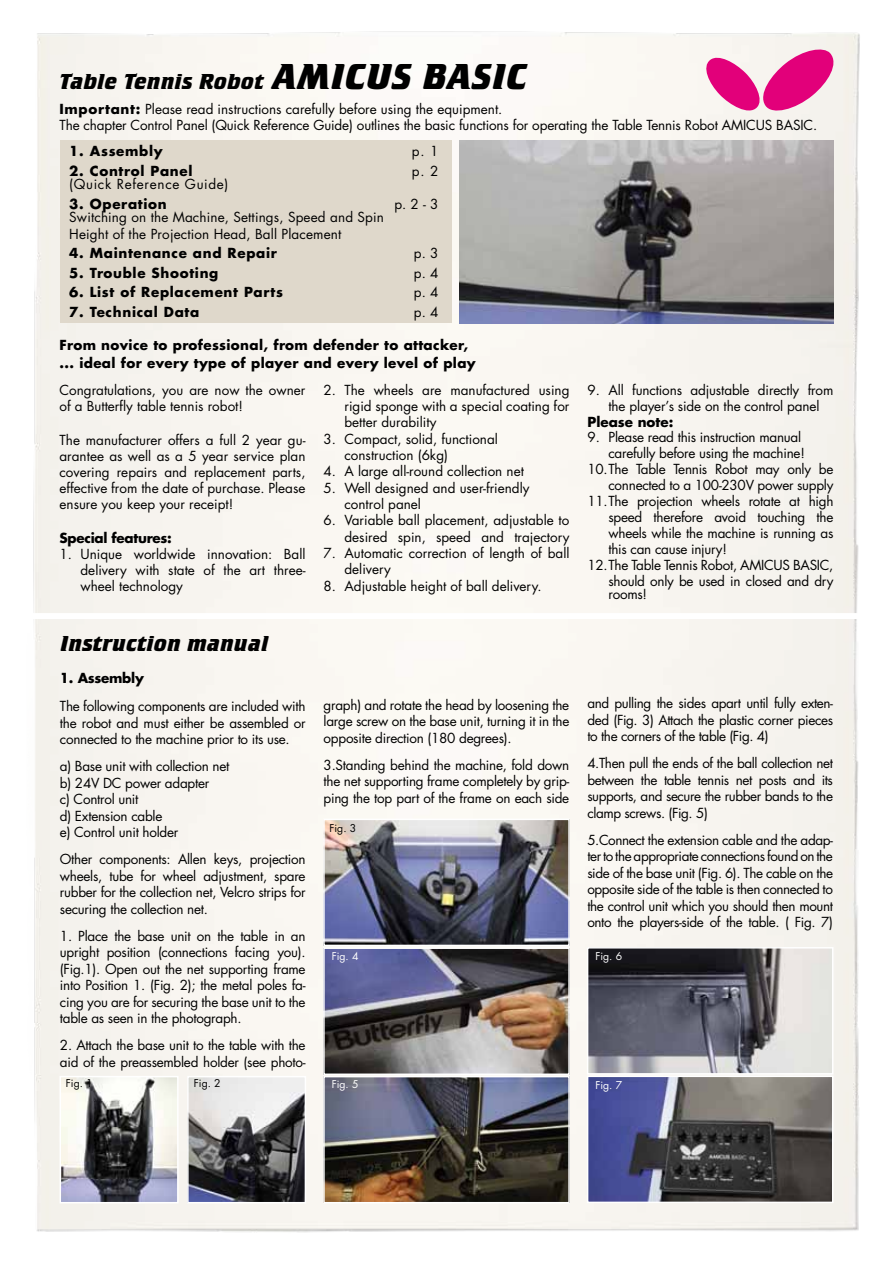
<style>
.page{position:relative;width:893px;height:1263px;background:#fff}
.page>*{position:absolute;margin:0;border:0;box-sizing:border-box;transform-origin:0 0}
.t1{font:italic 700 22.5px "Crillee EF";letter-spacing:.025em;color:#000}
.t2{font:13.5px/16.5px "Futura";letter-spacing:-.02em;color:#000;text-align:justify}
.t3{font:13.5px/16.4px "Futura";color:#000}
.t4{font:700 13.5px "Futura";letter-spacing:.05em;color:#000}
.t5{font:700 13.5px/18px "Futura";letter-spacing:.025em;color:#000}
.t6{font:13.5px/16.5px "Futura";letter-spacing:.01em;color:#000}
.t7{font:700 13.5px "Futura";letter-spacing:-.02em;color:#000}
.t8{font:13.5px "Futura";letter-spacing:.05em;color:#000}
.t9{font:700 13.5px "Futura";color:#000}
.t10{font:10.5px "Futura";color:#fff}
.t11{font:10.5px "Futura";color:#000}
.s1{font-size:37.5px}
.s2{font-weight:700}
</style>
<div class="page">
<div style="left:33px;top:31px;width:827px;height:1202px;background:#f9f6f1"></div>
<div style="left:60px;top:140px;width:391px;height:183px;background:#dfd8cb"></div>
<img style="left:459px;top:141px;width:374px;height:183px">
<img style="left:63px;top:1079px;width:113px;height:121px">
<div style="left:60px;top:1076px;width:119px;height:127px;border:2px solid #fff"></div>
<img style="left:190px;top:1079px;width:113px;height:121px">
<div style="left:187px;top:1076px;width:119px;height:127px;border:2px solid #fff"></div>
<img style="left:590px;top:1078px;width:240px;height:122px">
<div style="left:587px;top:1075px;width:246px;height:128px;border:2px solid #fff"></div>
<img style="left:326px;top:1079px;width:241px;height:121px">
<div style="left:323px;top:1076px;width:247px;height:127px;border:2px solid #fff"></div>
<img style="left:326px;top:822px;width:241px;height:121px">
<div style="left:323px;top:819px;width:247px;height:127px;border:2px solid #fff"></div>
<img style="left:326px;top:950px;width:241px;height:122px">
<div style="left:323px;top:947px;width:247px;height:128px;border:2px solid #fff"></div>
<img style="left:590px;top:950px;width:240px;height:121px">
<div style="left:587px;top:947px;width:246px;height:127px;border:2px solid #fff"></div>
<div style="left:0;top:613px;width:863px;height:6px;background:#fff"></div>
<svg style="left:701px;top:46px;width:138px;height:70px"></svg>
<h1 class="t1" style="left:60px;top:69px;width:468px">Table Tennis Robot <span class="s1">AMICUS BASIC</span></h1>
<p class="t2" style="left:60px;top:100px;width:759px"><span class="s2">Important:</span> Please read instructions carefully before using the equipment.<br>The chapter Control Panel (Quick Reference Guide) outlines the basic functions for operating the Table Tennis Robot AMICUS BASIC.</p>
<p class="t4" style="left:69px;top:142px;width:95px">1. Assembly</p>
<p class="t2" style="left:412px;top:143px;width:28px">p. 1</p>
<p class="t4" style="left:69px;top:162px;width:125px">2. Control Panel</p>
<p class="t2" style="left:412px;top:163px;width:28px">p. 2</p>
<p class="t8" style="left:69px;top:175px;width:161px">(Quick Reference Guide)</p>
<p class="t4" style="left:69px;top:195px;width:99px">3. Operation</p>
<p class="t2" style="left:394px;top:196px;width:45px">p. 2 - 3</p>
<p class="t6" style="left:69px;top:209px;width:316px">Switching on the Machine, Settings, Speed and Spin<br>Height of the Projection Head, Ball Placement</p>
<p class="t4" style="left:69px;top:244px;width:209px">4. Maintenance and Repair</p>
<p class="t2" style="left:414px;top:245px;width:26px">p. 3</p>
<p class="t4" style="left:69px;top:263px;width:151px">5. Trouble Shooting</p>
<p class="t2" style="left:414px;top:265px;width:26px">p. 4</p>
<p class="t4" style="left:69px;top:283px;width:215px">6. List of Replacement Parts</p>
<p class="t2" style="left:414px;top:284px;width:26px">p. 4</p>
<p class="t4" style="left:69px;top:302px;width:132px">7. Technical Data</p>
<p class="t2" style="left:414px;top:304px;width:26px">p. 4</p>
<p class="t5" style="left:60px;top:336px;width:418px">From novice to professional, from defender to attacker, ... ideal for every type of player and every level of play</p>
<p class="t3" style="left:60px;top:381px;width:247px">Congratulations, you are now the owner of a Butterfly table tennis robot!</p>
<p class="t2" style="left:60px;top:431px;width:247px;line-height:16px">The manufacturer offers a full 2 year gu&shy;arantee as well as a 5 year service plan covering repairs and replacement parts, effective from the date of purchase. Please ensure you keep your receipt!</p>
<p class="t7" style="left:60px;top:528px;width:114px">Special features:</p>
<p class="t2" style="left:81px;top:546px;width:226px;line-height:16px;text-indent:-21px">1. Unique worldwide innovation: Ball delivery with state of the art three&shy;wheel technology</p>
<p class="t2" style="left:344px;top:381px;width:226px;text-indent:-21px">2. The wheels are manufactured using rigid sponge with a special coating for better durability</p>
<p class="t3" style="left:344px;top:430px;width:155px;text-indent:-21px">3. Compact, solid, functional construction (6kg)</p>
<p class="t3" style="left:323px;top:463px;width:202px">4. A large all-round collection net</p>
<p class="t3" style="left:344px;top:479px;width:187px;text-indent:-21px">5. Well designed and user-friendly control panel</p>
<p class="t3" style="left:323px;top:512px;width:247px;text-align:right">6. Variable ball placement, adjustable to desired spin, speed and trajectory</p>
<p class="t3" style="left:344px;top:545px;width:226px;text-indent:-21px">7. Automatic correction of length of ball delivery</p>
<p class="t3" style="left:323px;top:577px;width:219px">8. Adjustable height of ball delivery.</p>
<p class="t2" style="left:587px;top:381px;width:247px;line-height:16px;text-align:center">9. All functions adjustable directly from the player’s side on the control panel</p>
<p class="t9" style="left:587px;top:412px;width:87px">Please note:</p>
<p class="t2" style="left:587px;top:429px;width:215px">9. Please read this instruction manual</p>
<p class="t2" style="left:608px;top:445px;width:198px">carefully before using the machine!</p>
<p class="t2" style="left:587px;top:461px;width:247px">10.The Table Tennis Robot may only be</p>
<p class="t2" style="left:608px;top:477px;width:226px">connected to a 100-230V power supply</p>
<p class="t2" style="left:587px;top:493px;width:247px">11.The projection wheels rotate at high</p>
<p class="t2" style="left:608px;top:508px;width:226px">speed therefore avoid touching the</p>
<p class="t2" style="left:608px;top:524px;width:226px">wheels while the machine is running as</p>
<p class="t2" style="left:608px;top:540px;width:120px">this can cause injury!</p>
<p class="t2" style="left:587px;top:556px;width:247px">12.The Table Tennis Robot, AMICUS BASIC,</p>
<p class="t2" style="left:608px;top:572px;width:226px">should only be used in closed and dry</p>
<p class="t2" style="left:608px;top:586px;width:40px">rooms!</p>
<h1 class="t1" style="left:60px;top:631px;width:209px">Instruction manual</h1>
<p class="t7" style="left:60px;top:668px;width:85px">1. Assembly</p>
<p class="t2" style="left:60px;top:698px;width:247px">The following components are included with the robot and must either be assembled or connected to the machine prior to its use.</p>
<p class="t2" style="left:60px;top:758px;width:171px;text-align:left">a) Base unit with collection net b) 24V DC power adapter<br>c) Control unit<br>d) Extension cable<br>e) Control unit holder</p>
<p class="t2" style="left:60px;top:851px;width:247px">Other components: Allen keys, projection wheels, tube for wheel adjustment, spare rubber for the collection net, Velcro strips for securing the collection net.</p>
<p class="t2" style="left:60px;top:927px;width:247px">1. Place the base unit on the table in an upright position (connections facing you). (Fig.1). Open out the net supporting frame into Position 1. (Fig. 2); the metal poles fa&shy;cing you are for securing the base unit to the table as seen in the photograph.</p>
<p class="t2" style="left:60px;top:1037px;width:247px">2. Attach the base unit to the table with the aid of the preassembled holder (see photo-</p>
<p class="t2" style="left:324px;top:696px;width:247px">graph) and rotate the head by loosening the large screw on the base unit, turning it in the opposite direction (180 degrees).</p>
<p class="t2" style="left:324px;top:756px;width:247px">3.Standing behind the machine, fold down the net supporting frame completely by grip&shy;ping the top part of the frame on each side</p>
<p class="t11" style="left:330px;top:821px;width:28px">Fig. 3</p>
<p class="t2" style="left:587px;top:695px;width:247px">and pulling the sides apart until fully exten&shy;ded (Fig. 3) Attach the plastic corner pieces to the corners of the table (Fig. 4)</p>
<p class="t2" style="left:587px;top:755px;width:247px">4.Then pull the ends of the ball collection net between the table tennis net posts and its supports, and secure the rubber bands to the clamp screws. (Fig. 5)</p>
<p class="t2" style="left:587px;top:831px;width:247px">5.Connect the extension cable and the adap&shy;ter to the appropriate connections found on the side of the base unit (Fig. 6). The cable on the opposite side of the table is then connected to the control unit which you should then mount onto the players-side of the table. ( Fig. 7)</p>
<p class="t10" style="left:332px;top:949px;width:28px">Fig. 4</p>
<p class="t10" style="left:595px;top:949px;width:28px">Fig. 6</p>
<p class="t11" style="left:66px;top:1076px;width:28px">Fig. 1</p>
<p class="t11" style="left:194px;top:1076px;width:28px">Fig. 2</p>
<p class="t10" style="left:332px;top:1077px;width:28px">Fig. 5</p>
<p class="t10" style="left:595px;top:1077px;width:28px">Fig. 7</p>
</div>
